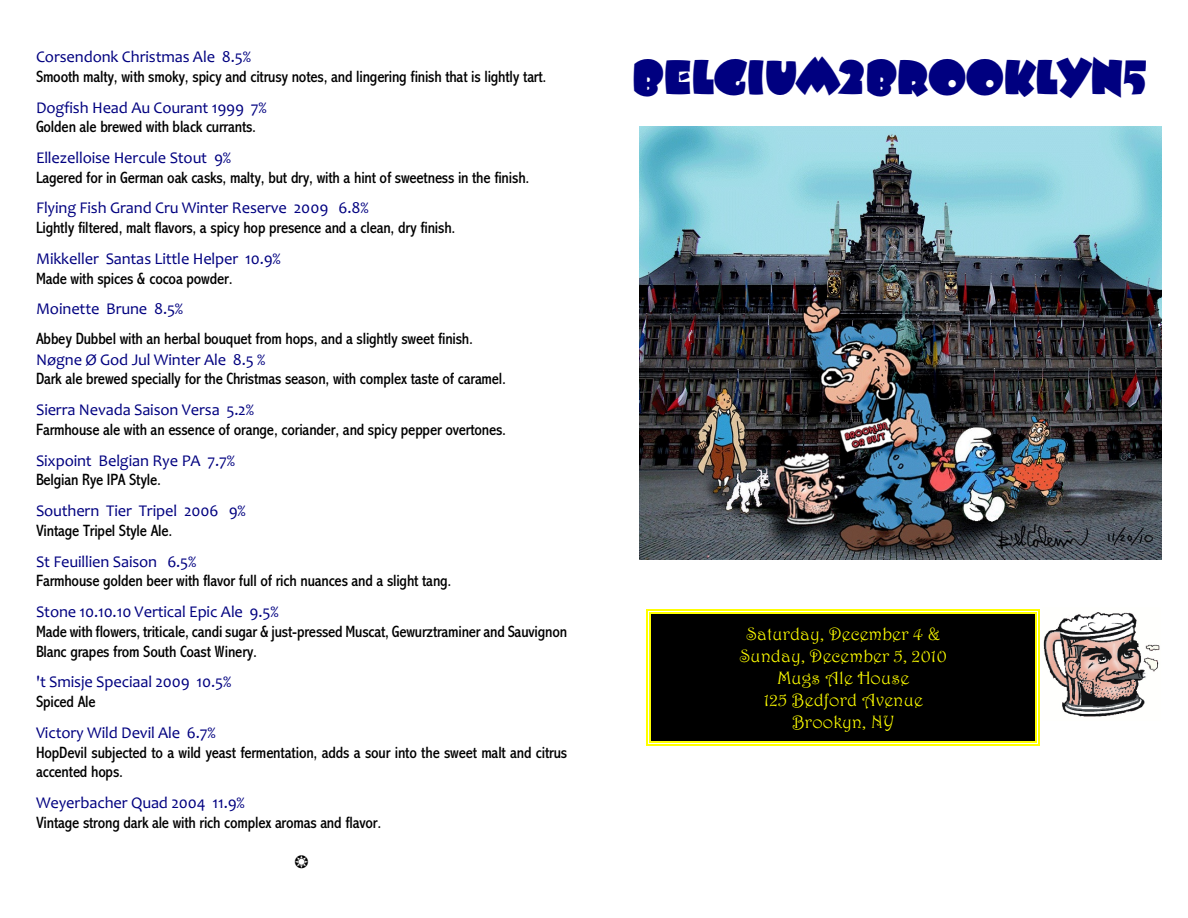
<style>
.page{position:relative;width:1188px;height:918px;background:#fff}
.page>*{position:absolute;margin:0;border:0;box-sizing:border-box;transform-origin:0 0}
.t1{font:48px "Beesknees ITC";letter-spacing:-.01em;color:#000080}
.t2{font:18px/21.9px "Harrington";letter-spacing:.01em;color:#ff0;text-align:center}
.t3{font:16.5px/19.6px "Abadi MT Condensed";letter-spacing:-.005em;color:#000}
.t4{font:16.5px "Candara";letter-spacing:-.01em;color:#000080}
</style>
<div class="page">
<img style="left:1043px;top:612px;width:117px;height:105px">
<div style="left:650px;top:613px;width:387px;height:130px;background:#000"></div>
<hr style="left:650px;top:613px;width:1px;height:130px;background:#ff0">
<hr style="left:1036px;top:613px;width:1px;height:130px;background:#ff0">
<hr style="left:650px;top:613px;width:387px;height:1px;background:#ff0">
<hr style="left:650px;top:742px;width:387px;height:1px;background:#ff0">
<hr style="left:647px;top:610px;width:1px;height:136px;background:#ff0">
<hr style="left:1038px;top:610px;width:2px;height:136px;background:#ff0">
<hr style="left:647px;top:610px;width:393px;height:1px;background:#ff0">
<hr style="left:647px;top:745px;width:393px;height:1px;background:#ff0">
<img style="left:639px;top:126px;width:522px;height:434px">
<p class="t4" style="left:36px;top:50px;width:217px">Corsendonk Christmas Ale 8.5%</p>
<p class="t3" style="left:36px;top:68px;width:512px">Smooth malty, with smoky, spicy and citrusy notes, and lingering finish that is lightly tart.</p>
<p class="t4" style="left:36px;top:101px;width:232px">Dogfish Head Au Courant 1999 7%</p>
<p class="t3" style="left:36px;top:118px;width:222px">Golden ale brewed with black currants.</p>
<p class="t4" style="left:36px;top:151px;width:197px">Ellezelloise Hercule Stout 9%</p>
<p class="t3" style="left:36px;top:169px;width:495px">Lagered for in German oak casks, malty, but dry, with a hint of sweetness in the finish.</p>
<p class="t4" style="left:36px;top:202px;width:334px">Flying Fish Grand Cru Winter Reserve 2009 6.8%</p>
<p class="t3" style="left:36px;top:219px;width:421px">Lightly filtered, malt flavors, a spicy hop presence and a clean, dry finish.</p>
<p class="t4" style="left:36px;top:252px;width:246px">Mikkeller Santas Little Helper 10.9%</p>
<p class="t3" style="left:36px;top:270px;width:198px">Made with spices &amp; cocoa powder.</p>
<p class="t4" style="left:36px;top:302px;width:149px">Moinette Brune 8.5%</p>
<p class="t3" style="left:36px;top:330px;width:439px">Abbey Dubbel with an herbal bouquet from hops, and a slightly sweet finish.</p>
<p class="t4" style="left:36px;top:353px;width:231px">Nøgne Ø God Jul Winter Ale 8.5 %</p>
<p class="t3" style="left:36px;top:371px;width:472px">Dark ale brewed specially for the Christmas season, with complex taste of caramel.</p>
<p class="t4" style="left:36px;top:403px;width:220px">Sierra Nevada Saison Versa 5.2%</p>
<p class="t3" style="left:36px;top:421px;width:472px">Farmhouse ale with an essence of orange, coriander, and spicy pepper overtones.</p>
<p class="t4" style="left:36px;top:454px;width:201px">Sixpoint Belgian Rye PA 7.7%</p>
<p class="t3" style="left:36px;top:472px;width:127px">Belgian Rye IPA Style.</p>
<p class="t4" style="left:36px;top:504px;width:211px">Southern Tier Tripel 2006 9%</p>
<p class="t3" style="left:36px;top:522px;width:138px">Vintage Tripel Style Ale.</p>
<p class="t4" style="left:36px;top:555px;width:162px">St Feuillien Saison 6.5%</p>
<p class="t3" style="left:36px;top:573px;width:417px">Farmhouse golden beer with flavor full of rich nuances and a slight tang.</p>
<p class="t4" style="left:36px;top:605px;width:244px">Stone 10.10.10 Vertical Epic Ale 9.5%</p>
<p class="t3" style="left:36px;top:623px;width:533px">Made with flowers, triticale, candi sugar &amp; just-pressed Muscat, Gewurztraminer and Sauvignon<br>Blanc grapes from South Coast Winery.</p>
<p class="t4" style="left:36px;top:675px;width:197px">'t Smisje Speciaal 2009 10.5%</p>
<p class="t3" style="left:36px;top:693px;width:61px">Spiced Ale</p>
<p class="t4" style="left:36px;top:726px;width:181px">Victory Wild Devil Ale 6.7%</p>
<p class="t3" style="left:36px;top:744px;width:533px">HopDevil subjected to a wild yeast fermentation, adds a sour into the sweet malt and citrus accented hops.</p>
<p class="t4" style="left:36px;top:796px;width:210px">Weyerbacher Quad 2004 11.9%</p>
<p class="t3" style="left:36px;top:814px;width:347px">Vintage strong dark ale with rich complex aromas and flavor.</p>
<h1 class="t1" style="left:632px;top:49px;width:516px">BELGIUM2BROOKLYN5</h1>
<p class="t2" style="left:740px;top:623px;width:208px">Saturday, December 4 &amp;<br>Sunday, December 5, 2010<br>Mugs Ale House<br>125 Bedford Avenue<br>Brookyn, NY</p>
</div>
